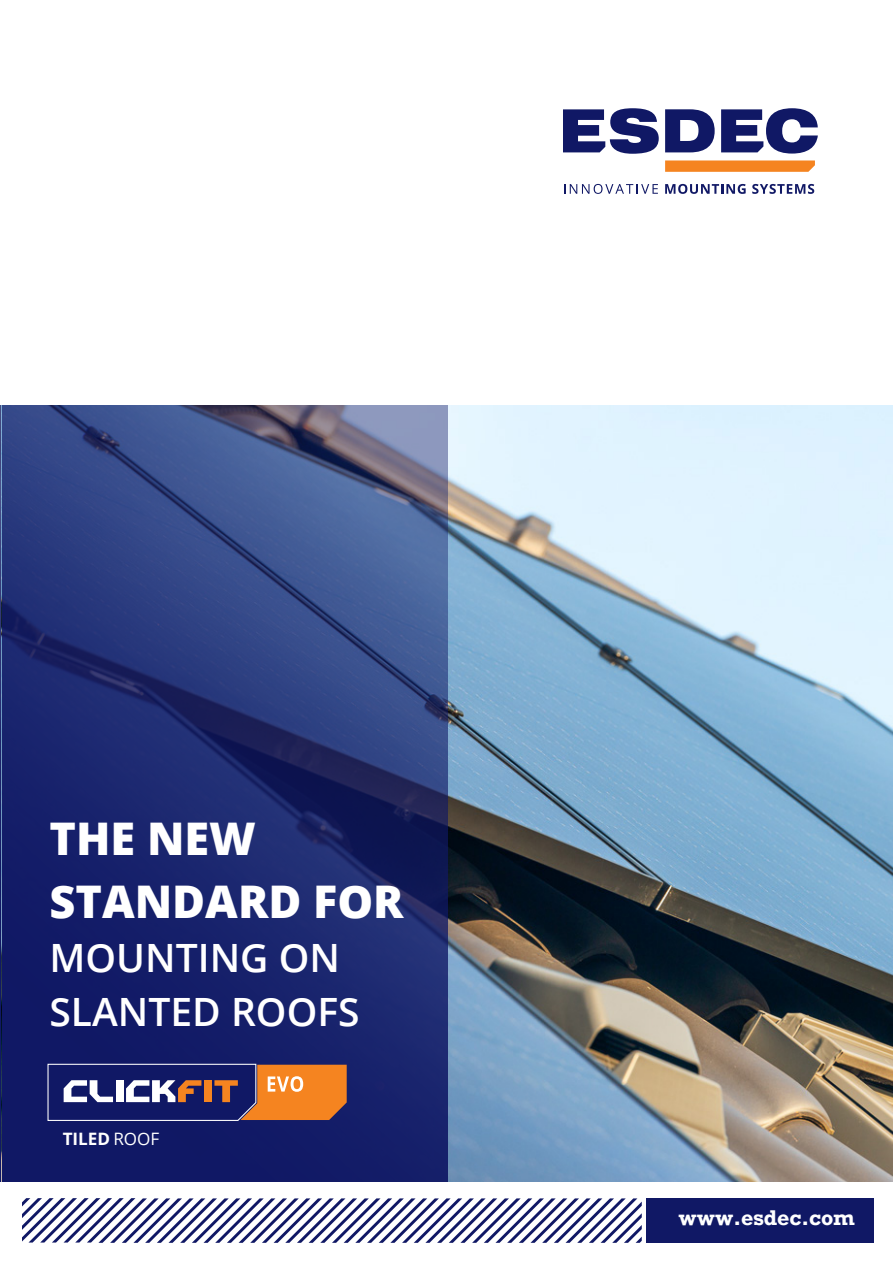
<style>
.page{position:relative;width:893px;height:1263px;background:#fff}
.page>*{position:absolute;margin:0;border:0;box-sizing:border-box;transform-origin:0 0}
.t1{font:800 45px/63px "Open Sans";color:#fff}
.t2{font:600 39px/54px "Open Sans";color:#fff}
.t3{font:700 19.95px "Rockwell";color:#fff}
.t4{font:700 17.1px "Open Sans";color:#fff}
.s1{font-weight:400}
</style>
<div class="page">
<div style="left:646px;top:1198px;width:227px;height:45px;background:#101865"></div>
<svg style="left:22px;top:1198px;width:620px;height:45px"></svg>
<img style="left:447px;top:405px;width:446px;height:776px">
<hr style="left:0;top:405px;width:2px;height:776px;background:#101865">
<svg style="left:665px;top:109px;width:50px;height:43px"></svg>
<svg style="left:721px;top:108px;width:97px;height:46px"></svg>
<svg style="left:563px;top:108px;width:96px;height:46px"></svg>
<svg style="left:665px;top:160px;width:150px;height:12px;background:#f58c2f"></svg>
<svg style="left:564px;top:184px;width:94px;height:10px"></svg>
<svg style="left:665px;top:184px;width:81px;height:10px"></svg>
<svg style="left:752px;top:184px;width:62px;height:10px"></svg>
<svg style="left:2px;top:405px;width:445px;height:776px;background:#273476"></svg>
<svg style="left:47px;top:1063px;width:300px;height:58px;background:#755763"></svg>
<p class="t1" style="left:50px;top:811px;width:356px">THE NEW<br>STANDARD FOR</p>
<p class="t2" style="left:50px;top:932px;width:312px">MOUNTING ON<br>SLANTED ROOFS</p>
<p class="t4" style="left:63px;top:1129px;width:98px">TILED <span class="s1">ROOF</span></p>
<p class="t3" style="left:678px;top:1207px;width:178px">www.esdec.com</p>
</div>
